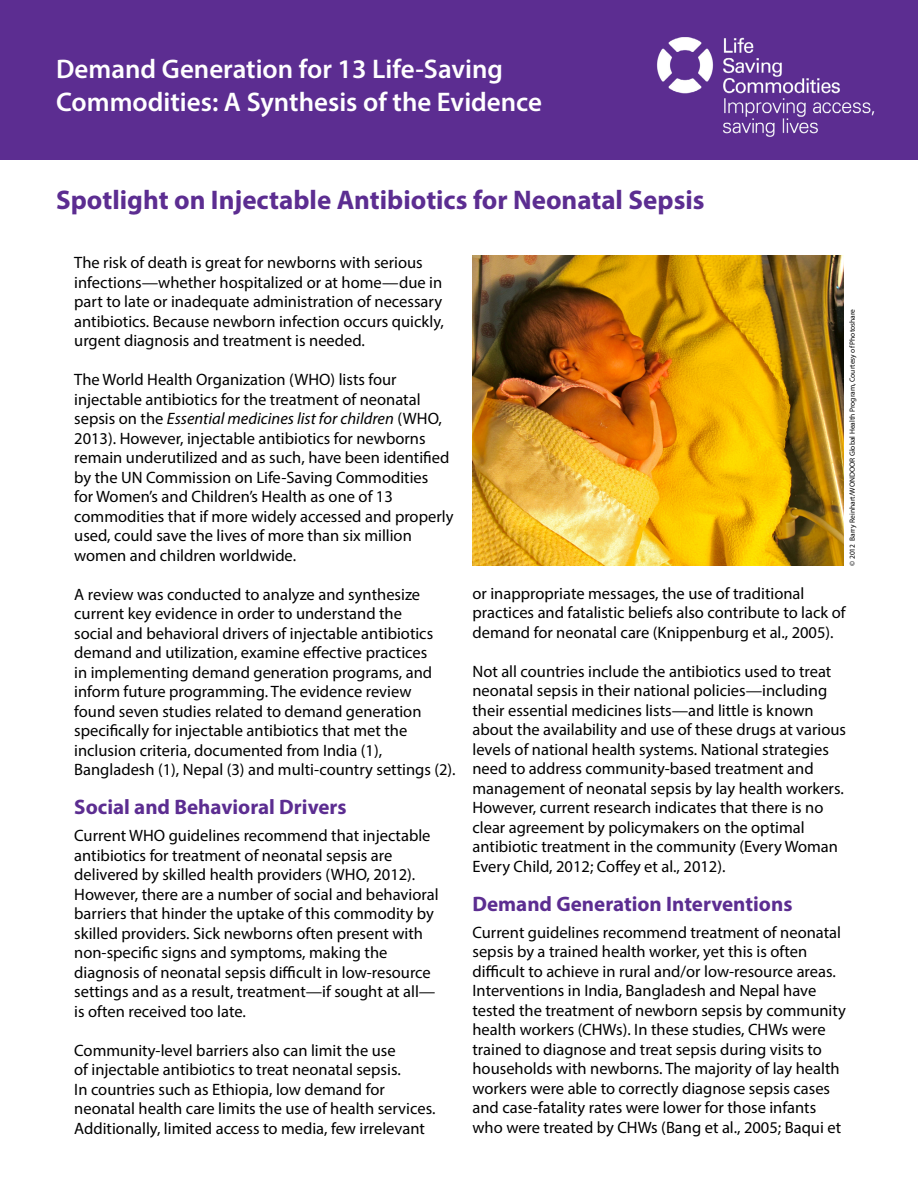
<style>
.page{position:relative;width:918px;height:1188px;background:#fff}
.page>*{position:absolute;margin:0;border:0;box-sizing:border-box;transform-origin:0 0}
.t1{font:600 27px/33px "Myriad Pro";color:#fff}
.t2{font:700 27px "Myriad Pro";color:#5c2d91}
.t3{font:700 21px "Myriad Pro";color:#5c2d91}
.t4{font:16.5px/19.5px "Myriad Pro";color:#000}
.t5{font:7.5px "Myriad Pro";color:#000}
.s1{font-style:italic}
</style>
<div class="page">
<div style="left:0;top:0;width:918px;height:160px;background:#5c2d91"></div>
<img style="left:657px;top:37px;width:218px;height:100px">
<img style="left:472px;top:256px;width:372px;height:310px">
<h1 class="t1" style="left:56px;top:52px;width:487px">Demand Generation for 13 Life-Saving<br>Commodities: A Synthesis of the Evidence</h1>
<h1 class="t2" style="left:56px;top:183px;width:650px">Spotlight on Injectable Antibiotics for Neonatal Sepsis</h1>
<p class="t4" style="left:74px;top:253px;width:371px">The risk of death is great for newborns with serious infections—whether hospitalized or at home—due in part to late or inadequate administration of necessary antibiotics. Because newborn infection occurs quickly, urgent diagnosis and treatment is needed.</p>
<p class="t4" style="left:74px;top:370px;width:381px">The World Health Organization (WHO) lists four injectable antibiotics for the treatment of neonatal sepsis on the <span class="s1">Essential medicines list for children</span> (WHO, 2013). However, injectable antibiotics for newborns remain underutilized and as such, have been identified by the UN Commission on Life-Saving Commodities<br>for Women’s and Children’s Health as one of 13 commodities that if more widely accessed and properly used, could save the lives of more than six million women and children worldwide.</p>
<p class="t4" style="left:74px;top:584px;width:383px">A review was conducted to analyze and synthesize current key evidence in order to understand the<br>social and behavioral drivers of injectable antibiotics demand and utilization, examine effective practices<br>in implementing demand generation programs, and inform future programming. The evidence review found seven studies related to demand generation specifically for injectable antibiotics that met the inclusion criteria, documented from India (1), Bangladesh (1), Nepal (3) and multi-country settings (2).</p>
<p class="t3" style="left:74px;top:794px;width:274px">Social and Behavioral Drivers</p>
<p class="t4" style="left:74px;top:826px;width:366px">Current WHO guidelines recommend that injectable antibiotics for treatment of neonatal sepsis are delivered by skilled health providers (WHO, 2012).<br>However, there are a number of social and behavioral barriers that hinder the uptake of this commodity by skilled providers. Sick newborns often present with non-specific signs and symptoms, making the diagnosis of neonatal sepsis difficult in low-resource settings and as a result, treatment—if sought at all— is often received too late.</p>
<p class="t4" style="left:74px;top:1040px;width:363px">Community-level barriers also can limit the use<br>of injectable antibiotics to treat neonatal sepsis.<br>In countries such as Ethiopia, low demand for neonatal health care limits the use of health services.<br>Additionally, limited access to media, few irrelevant</p>
<p class="t5" style="left:848px;top:566px;width:258px;rotate:-90deg">© 2012 Barry Reinhart/WONDOOR Global Health Program, Courtesy of Photoshare</p>
<p class="t4" style="left:472px;top:583px;width:375px">or inappropriate messages, the use of traditional practices and fatalistic beliefs also contribute to lack of demand for neonatal care (Knippenburg et al., 2005).</p>
<p class="t4" style="left:472px;top:661px;width:375px">Not all countries include the antibiotics used to treat neonatal sepsis in their national policies—including their essential medicines lists—and little is known about the availability and use of these drugs at various levels of national health systems. National strategies need to address community-based treatment and management of neonatal sepsis by lay health workers.<br>However, current research indicates that there is no clear agreement by policymakers on the optimal antibiotic treatment in the community (Every Woman Every Child, 2012; Coffey et al., 2012).</p>
<p class="t3" style="left:472px;top:890px;width:321px">Demand Generation Interventions</p>
<p class="t4" style="left:472px;top:922px;width:375px">Current guidelines recommend treatment of neonatal sepsis by a trained health worker, yet this is often difficult to achieve in rural and/or low-resource areas.<br>Interventions in India, Bangladesh and Nepal have tested the treatment of newborn sepsis by community health workers (CHWs). In these studies, CHWs were trained to diagnose and treat sepsis during visits to households with newborns. The majority of lay health workers were able to correctly diagnose sepsis cases and case-fatality rates were lower for those infants who were treated by CHWs (Bang et al., 2005; Baqui et</p>
</div>
